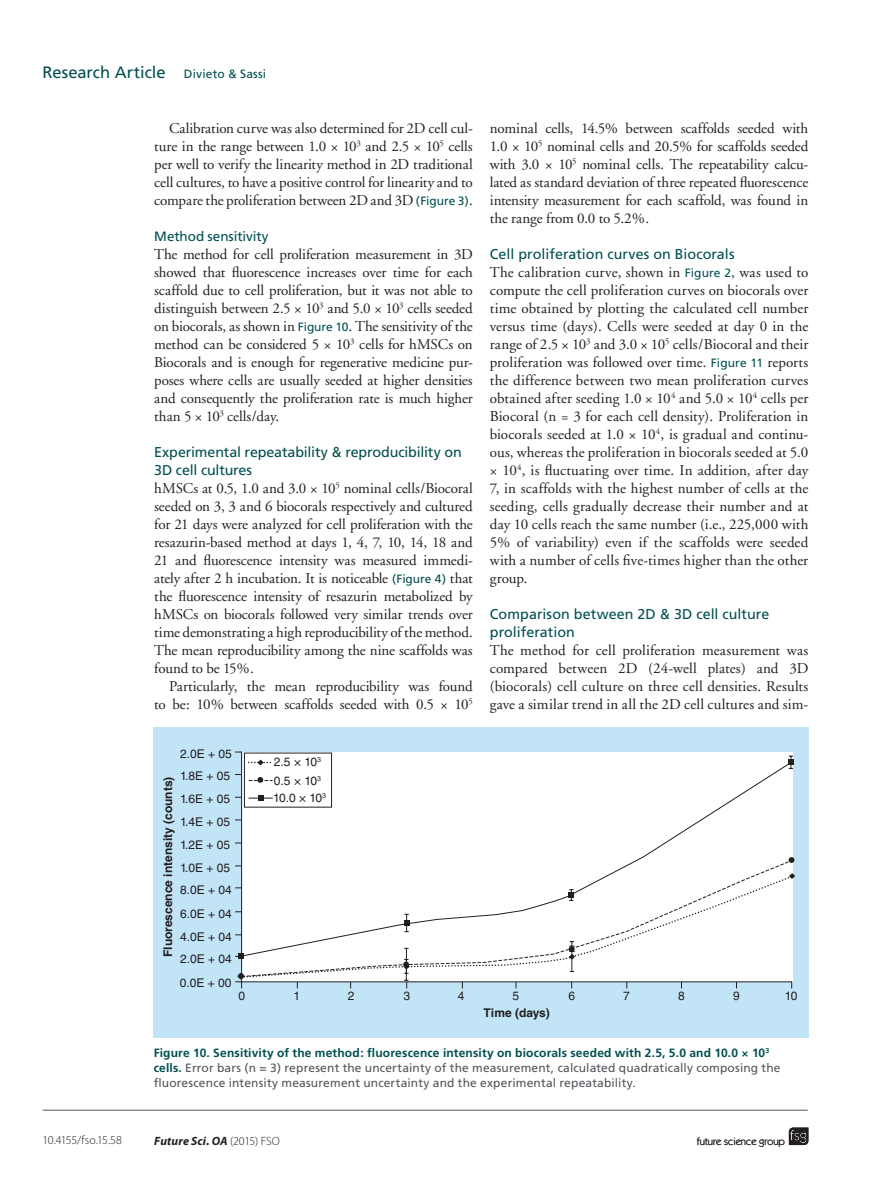
<style>
.page{position:relative;width:885px;height:1191px;background:#fff}
.page>*{position:absolute;margin:0;border:0;box-sizing:border-box;transform-origin:0 0}
.t1{font:16.5px "Frutiger";letter-spacing:-.005em;color:#004f51}
.t2{font:15px/18px "Adobe Garamond";letter-spacing:-.005em;color:#231f20;text-align:justify}
.t3{font:14.25px/18px "Frutiger";color:#004f51}
.t4{font:13.5px "Frutiger";letter-spacing:-.005em;color:#004f51}
.t5{font:12px/15px "Frutiger";letter-spacing:.01em;color:#52555a}
.t6{font:12px/22.8px "Helvetica LT Std";color:#231f20}
.t7{font:700 12px "Helvetica LT Std";color:#231f20}
.t8{font:italic 700 12px "Myriad Pro";letter-spacing:.01em;color:#231f20}
.t9{font:300 12px "Myriad Pro";letter-spacing:-.035em;color:#231f20}
.t10{font:10.5px "Itc Kabel";color:#231f20}
.s1{font-size:12px}
.s2{font-family:"Frutiger";font-size:12px;color:#004f51}
.s3{font-weight:700;color:#004f51}
.s4{font-weight:300;font-style:normal}
</style>
<div class="page">
<svg style="left:788px;top:1127px;width:20px;height:18px"></svg>
<hr style="left:43px;top:1109px;width:764px;height:1px;background:#52555a">
<div style="left:153px;top:727px;width:655px;height:311px;background:#c1e4f7"></div>
<svg style="left:792px;top:755px;width:1px;height:14px"></svg>
<svg style="left:235px;top:751px;width:557px;height:238px;background:#f7f9f9"></svg>
<svg style="left:237px;top:972px;width:8px;height:7px"></svg>
<svg style="left:568px;top:941px;width:7px;height:18px"></svg>
<p class="t1" style="left:43px;top:63px;width:225px">Research Article <span class="s1">Divieto &amp; Sassi</span></p>
<p class="t2" style="left:154px;top:119px;width:320px;text-indent:15px">Calibration curve was also determined for 2D cell cul&shy;ture in the range between 1.0 × 10<sup>3</sup> and 2.5 × 10<sup>5</sup> cells per well to verify the linearity method in 2D traditional cell cultures, to have a positive control for linearity and to compare the proliferation between 2D and 3D <span class="s2">(Figure 3)</span>.</p>
<p class="t4" style="left:154px;top:228px;width:116px">Method sensitivity</p>
<p class="t2" style="left:154px;top:245px;width:320px">The method for cell proliferation measurement in 3D showed that fluorescence increases over time for each scaffold due to cell proliferation, but it was not able to distinguish between 2.5 × 10<sup>3</sup> and 5.0 × 10<sup>3</sup> cells seeded on biocorals, as shown in <span class="s2">Figure 10</span>. The sensitivity of the method can be considered 5 × 10<sup>3</sup> cells for hMSCs on Biocorals and is enough for regenerative medicine pur&shy;poses where cells are usually seeded at higher densities and consequently the proliferation rate is much higher than 5 × 10<sup>3</sup> cells/day.</p>
<p class="t3" style="left:154px;top:442px;width:309px">Experimental repeatability &amp; reproducibility on<br>3D cell cultures</p>
<p class="t2" style="left:154px;top:479px;width:320px">hMSCs at 0.5, 1.0 and 3.0 × 10<sup>5</sup> nominal cells/Biocoral seeded on 3, 3 and 6 biocorals respectively and cultured for 21 days were analyzed for cell proliferation with the resazurin-based method at days 1, 4, 7, 10, 14, 18 and 21 and fluorescence intensity was measured immedi&shy;ately after 2 h incubation. It is noticeable <span class="s2">(Figure 4)</span> that the fluorescence intensity of resazurin metabolized by hMSCs on biocorals followed very similar trends over time demonstrating a high reproducibility of the method.<br>The mean reproducibility among the nine scaffolds was found to be 15%.</p>
<p class="t2" style="left:154px;top:677px;width:320px;text-align:right">Particularly, the mean reproducibility was found to be: 10% between scaffolds seeded with 0.5 × 10<sup>5</sup></p>
<p class="t6" style="left:180px;top:743px;width:53px;line-height:21.9px">2.0E + 05<br>1.8E + 05</p>
<p class="t6" style="left:180px;top:787px;width:53px">1.6E + 05<br>1.4E + 05<br>1.2E + 05<br>1.0E + 05<br>8.0E + 04<br>6.0E + 04<br>4.0E + 04<br>2.0E + 04</p>
<p class="t6" style="left:180px;top:971px;width:53px">0.0E + 00</p>
<p class="t7" style="left:161px;top:957px;width:182px;rotate:-90deg">Fluorescence intensity (counts)</p>
<p class="t6" style="left:274px;top:752px;width:48px;line-height:18.9px">2.5 × 10<sup>3<br></sup>0.5 × 10<sup>3</sup></p>
<p class="t6" style="left:273px;top:786px;width:54px">10.0 × 10<sup>3</sup></p>
<p class="t2" style="left:490px;top:119px;width:320px">nominal cells, 14.5% between scaffolds seeded with 1.0 × 10<sup>5</sup> nominal cells and 20.5% for scaffolds seeded with 3.0 × 10<sup>5</sup> nominal cells. The repeatability calcu&shy;lated as standard deviation of three repeated fluorescence intensity measurement for each scaffold, was found in the range from 0.0 to 5.2%.</p>
<p class="t3" style="left:490px;top:244px;width:246px">Cell proliferation curves on Biocorals</p>
<p class="t2" style="left:490px;top:263px;width:320px">The calibration curve, shown in <span class="s2">Figure 2</span>, was used to compute the cell proliferation curves on biocorals over time obtained by plotting the calculated cell number versus time (days). Cells were seeded at day 0 in the range of 2.5 × 10<sup>3</sup> and 3.0 × 10<sup>5</sup> cells/Biocoral and their proliferation was followed over time. <span class="s2">Figure 11</span> reports the difference between two mean proliferation curves obtained after seeding 1.0 × 10<sup>4</sup> and 5.0 × 10<sup>4</sup> cells per Biocoral (n = 3 for each cell density). Proliferation in biocorals seeded at 1.0 × 10<sup>4</sup>, is gradual and continu&shy;ous, whereas the proliferation in biocorals seeded at 5.0 × 10<sup>4</sup>, is fluctuating over time. In addition, after day 7, in scaffolds with the highest number of cells at the seeding, cells gradually decrease their number and at day 10 cells reach the same number (i.e., 225,000 with 5% of variability) even if the scaffolds were seeded with a number of cells five-times higher than the other group.</p>
<p class="t3" style="left:490px;top:604px;width:281px">Comparison between 2D &amp; 3D cell culture proliferation</p>
<p class="t2" style="left:490px;top:641px;width:320px">The method for cell proliferation measurement was compared between 2D (24-well plates) and 3D (biocorals) cell culture on three cell densities. Results gave a similar trend in all the 2D cell cultures and sim-</p>
<p class="t6" style="left:238px;top:984px;width:8px">0</p>
<p class="t6" style="left:293px;top:984px;width:8px">1</p>
<p class="t6" style="left:347px;top:984px;width:8px">2</p>
<p class="t6" style="left:403px;top:984px;width:8px">3</p>
<p class="t6" style="left:458px;top:984px;width:8px">4</p>
<p class="t6" style="left:512px;top:984px;width:8px">5</p>
<p class="t6" style="left:568px;top:984px;width:8px">6</p>
<p class="t6" style="left:623px;top:984px;width:8px">7</p>
<p class="t6" style="left:678px;top:984px;width:8px">8</p>
<p class="t6" style="left:733px;top:984px;width:8px">9</p>
<p class="t6" style="left:784px;top:984px;width:14px">10</p>
<p class="t7" style="left:483px;top:1005px;width:68px">Time (days)</p>
<p class="t5" style="left:154px;top:1045px;width:628px"><span class="s3">Figure 10. Sensitivity of the method: fluorescence intensity on biocorals seeded with 2.5, 5.0 and 10.0 × 10</span><sup>3 </sup><span class="s3">cells.</span> Error bars (n = 3) represent the uncertainty of the measurement, calculated quadratically composing the fluorescence intensity measurement uncertainty and the experimental repeatability.</p>
<p class="t9" style="left:43px;top:1133px;width:81px">10.4155/fso.15.58</p>
<p class="t8" style="left:154px;top:1132px;width:127px">Future Sci. OA <span class="s4">(2015) FSO</span></p>
<p class="t10" style="left:696px;top:1135px;width:90px">future science group</p>
</div>
